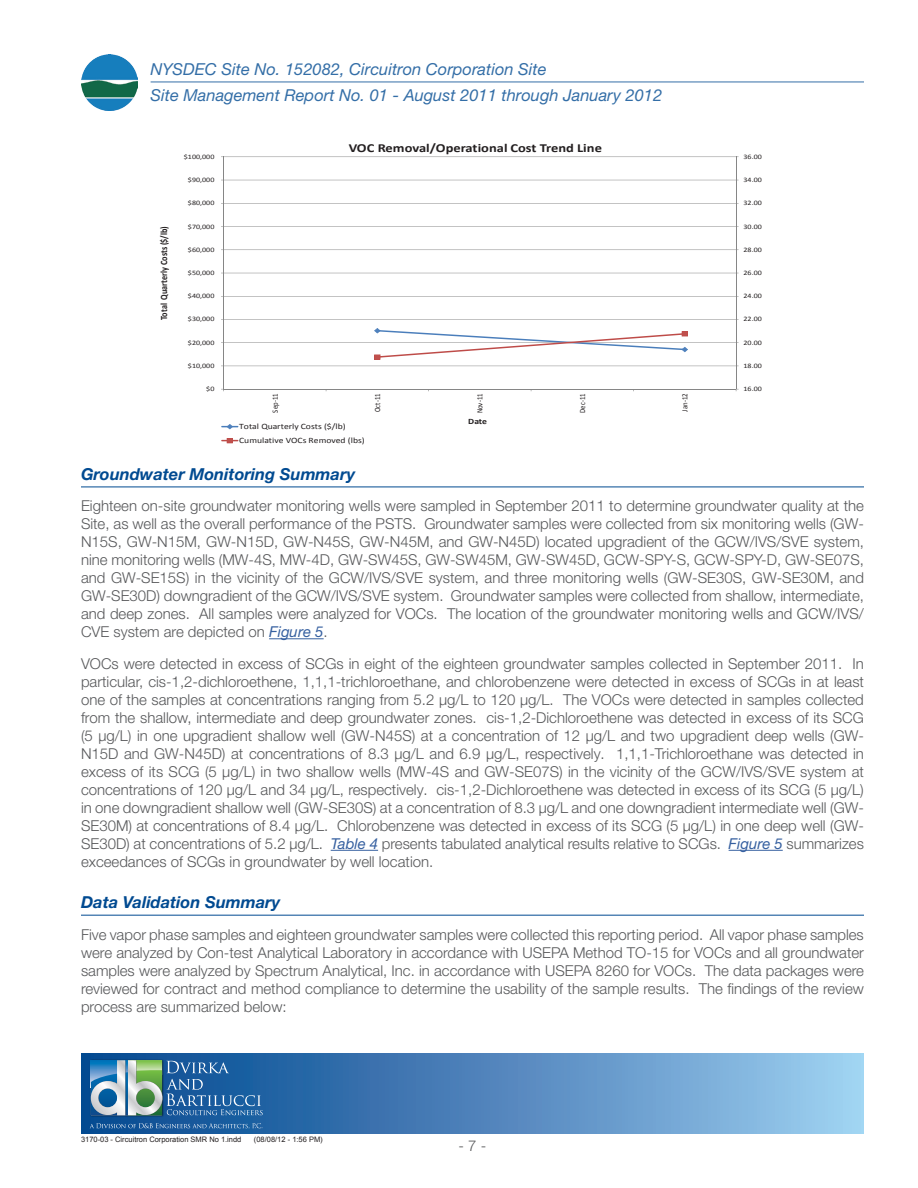
<style>
.page{position:relative;width:918px;height:1188px;background:#fff}
.page>*{position:absolute;margin:0;border:0;box-sizing:border-box;transform-origin:0 0}
.t1{font:italic 16.5px/26.5px "Helvetica Neue LT Pro";color:#014a91}
.Heading_1{font:italic 700 16.5px "Helvetica Neue LT Pro";color:#014a91}
.Body_Text{font:300 15px/18px "Helvetica Neue LT Pro";color:#57585a;text-align:justify}
.t2{font:700 12.3px "Calibri";color:#231f20;scale:1.18 1}
.t3{font:700 9.6px "Calibri";color:#231f20;scale:.85 1}
.t4{font:8.25px/14px "Calibri";color:#231f20;scale:1.18 1}
.t5{font:700 8.25px "Calibri";color:#231f20;scale:1.18 1}
.t6{font:7.95px "Calibri";color:#231f20;scale:.85 1}
.t7{font:7.5px "Arial";color:#231f20}
.t8{font:6.75px "Calibri";color:#231f20;scale:1.18 1}
.s1{font-weight:400;font-style:italic;color:#3660a0}
</style>
<div class="page">
<hr style="left:151px;top:82px;width:713px;height:1px;background:#014a91">
<img style="left:81px;top:54px;width:56px;height:56px">
<div style="left:81px;top:1053px;width:783px;height:81px;background:linear-gradient(to right,#00428c,#9ecbee)"></div>
<img style="left:89px;top:1059px;width:75px;height:59px">
<svg style="left:91px;top:1060px;width:172px;height:55px;background:#5689aa"></svg>
<svg style="left:90px;top:1123px;width:173px;height:6px"></svg>
<hr style="left:81px;top:487px;width:783px;height:1px;background:#014a91">
<hr style="left:269px;top:638px;width:55px;height:1px;background:#3660a0">
<hr style="left:331px;top:850px;width:47px;height:1px;background:#3660a0">
<hr style="left:729px;top:850px;width:54px;height:1px;background:#3660a0">
<hr style="left:81px;top:915px;width:783px;height:1px;background:#014a91">
<hr style="left:224px;top:366px;width:512px;height:1px;background:#868686">
<hr style="left:224px;top:342px;width:512px;height:1px;background:#868686">
<hr style="left:224px;top:319px;width:512px;height:1px;background:#868686">
<hr style="left:224px;top:296px;width:512px;height:1px;background:#868686">
<hr style="left:224px;top:273px;width:512px;height:1px;background:#868686">
<hr style="left:224px;top:250px;width:512px;height:1px;background:#868686">
<hr style="left:224px;top:226px;width:512px;height:1px;background:#868686">
<hr style="left:224px;top:203px;width:512px;height:1px;background:#868686">
<hr style="left:224px;top:180px;width:512px;height:1px;background:#868686">
<hr style="left:224px;top:157px;width:512px;height:1px;background:#868686">
<hr style="left:736px;top:157px;width:1px;height:232px;background:#868686">
<hr style="left:223px;top:157px;width:1px;height:232px;background:#868686">
<hr style="left:224px;top:389px;width:512px;height:1px;background:#868686">
<svg style="left:374px;top:328px;width:314px;height:32px"></svg>
<svg style="left:221px;top:424px;width:17px;height:5px"></svg>
<svg style="left:221px;top:438px;width:17px;height:5px"></svg>
<p class="t1" style="left:151px;top:55px;width:513px">NYSDEC Site No. 152082, Circuitron Corporation Site<br>Site Management Report No. 01 - August 2011 through January 2012</p>
<p class="t8" style="left:184px;top:152px;width:27px">$100,000</p>
<p class="t2" style="left:349px;top:140px;width:216px">VOC Removal/Operational Cost Trend Line</p>
<p class="t8" style="left:744px;top:152px;width:17px">36.00</p>
<p class="t8" style="left:188px;top:176px;width:24px">$90,000</p>
<p class="t8" style="left:744px;top:176px;width:17px">34.00</p>
<p class="t8" style="left:188px;top:199px;width:24px">$80,000</p>
<p class="t8" style="left:744px;top:199px;width:17px">32.00</p>
<p class="t3" style="left:158px;top:320px;width:112px;rotate:-90deg">Total Quarterly Costs ($/lb)</p>
<p class="t8" style="left:188px;top:222px;width:24px">$70,000</p>
<p class="t8" style="left:188px;top:245px;width:24px">$60,000</p>
<p class="t8" style="left:188px;top:268px;width:24px">$50,000</p>
<p class="t8" style="left:188px;top:292px;width:24px">$40,000</p>
<p class="t8" style="left:188px;top:315px;width:24px">$30,000</p>
<p class="t8" style="left:744px;top:222px;width:17px">30.00</p>
<p class="t8" style="left:744px;top:245px;width:17px">28.00</p>
<p class="t8" style="left:744px;top:268px;width:17px">26.00</p>
<p class="t8" style="left:744px;top:292px;width:17px">24.00</p>
<p class="t8" style="left:744px;top:315px;width:17px">22.00</p>
<p class="t8" style="left:188px;top:338px;width:24px">$20,000</p>
<p class="t8" style="left:744px;top:338px;width:17px">20.00</p>
<p class="t8" style="left:188px;top:361px;width:24px">$10,000</p>
<p class="t8" style="left:744px;top:361px;width:17px">18.00</p>
<p class="t8" style="left:206px;top:385px;width:8px">$0</p>
<p class="t6" style="left:270px;top:413px;width:24px;rotate:-90deg">Sep‐11</p>
<p class="t6" style="left:372px;top:412px;width:23px;rotate:-90deg">Oct‐11</p>
<p class="t6" style="left:475px;top:413px;width:25px;rotate:-90deg">Nov‐11</p>
<p class="t6" style="left:577px;top:413px;width:24px;rotate:-90deg">Dec‐11</p>
<p class="t6" style="left:680px;top:412px;width:23px;rotate:-90deg">Jan‐12</p>
<p class="t8" style="left:744px;top:385px;width:17px">16.00</p>
<p class="t5" style="left:468px;top:416px;width:17px">Date</p>
<p class="t4" style="left:239px;top:419px;width:108px">Total Quarterly Costs ($/lb)<br>Cumulative VOCs Removed (lbs)</p>
<p class="Heading_1" style="left:81px;top:464px;width:276px">Groundwater Monitoring Summary</p>
<p class="Body_Text" style="left:81px;top:497px;width:785px">Eighteen on-site groundwater monitoring wells were sampled in September 2011 to determine groundwater quality at the Site, as well as the overall performance of the PSTS. Groundwater samples were collected from six monitoring wells (GW-N15S, GW-N15M, GW-N15D, GW-N45S, GW-N45M, and GW-N45D) located upgradient of the GCW/IVS/SVE system, nine monitoring wells (MW-4S, MW-4D, GW-SW45S, GW-SW45M, GW-SW45D, GCW-SPY-S, GCW-SPY-D, GW-SE07S, and GW-SE15S) in the vicinity of the GCW/IVS/SVE system, and three monitoring wells (GW-SE30S, GW-SE30M, and GW-SE30D) downgradient of the GCW/IVS/SVE system. Groundwater samples were collected from shallow, intermediate, and deep zones. All samples were analyzed for VOCs. The location of the groundwater monitoring wells and GCW/IVS/ CVE system are depicted on <span class="s1">Figure 5</span>.</p>
<p class="Body_Text" style="left:81px;top:654px;width:785px">VOCs were detected in excess of SCGs in eight of the eighteen groundwater samples collected in September 2011. In particular, cis-1,2-dichloroethene, 1,1,1-trichloroethane, and chlorobenzene were detected in excess of SCGs in at least one of the samples at concentrations ranging from 5.2 µg/L to 120 µg/L. The VOCs were detected in samples collected from the shallow, intermediate and deep groundwater zones. cis-1,2-Dichloroethene was detected in excess of its SCG (5 µg/L) in one upgradient shallow well (GW-N45S) at a concentration of 12 µg/L and two upgradient deep wells (GW-N15D and GW-N45D) at concentrations of 8.3 µg/L and 6.9 µg/L, respectively. 1,1,1-Trichloroethane was detected in excess of its SCG (5 µg/L) in two shallow wells (MW-4S and GW-SE07S) in the vicinity of the GCW/IVS/SVE system at concentrations of 120 µg/L and 34 µg/L, respectively. cis-1,2-Dichloroethene was detected in excess of its SCG (5 µg/L) in one downgradient shallow well (GW-SE30S) at a concentration of 8.3 µg/L and one downgradient intermediate well (GW-SE30M) at concentrations of 8.4 µg/L. Chlorobenzene was detected in excess of its SCG (5 µg/L) in one deep well (GW-SE30D) at concentrations of 5.2 µg/L. <span class="s1">Table 4</span> presents tabulated analytical results relative to SCGs. <span class="s1">Figure 5</span> summarizes exceedances of SCGs in groundwater by well location.</p>
<p class="Heading_1" style="left:81px;top:892px;width:201px">Data Validation Summary</p>
<p class="Body_Text" style="left:81px;top:925px;width:785px">Five vapor phase samples and eighteen groundwater samples were collected this reporting period. All vapor phase samples were analyzed by Con-test Analytical Laboratory in accordance with USEPA Method TO-15 for VOCs and all groundwater samples were analyzed by Spectrum Analytical, Inc. in accordance with USEPA 8260 for VOCs. The data packages were reviewed for contract and method compliance to determine the usability of the sample results. The findings of the review process are summarized below:</p>
<p class="t7" style="left:81px;top:1135px;width:162px">3170-03 - Circuitron Corporation SMR No 1.indd</p>
<p class="t7" style="left:254px;top:1135px;width:70px">(08/08/12 - 1:56 PM)</p>
<p class="Body_Text" style="left:459px;top:1136px;width:29px">- 7 -</p>
</div>
